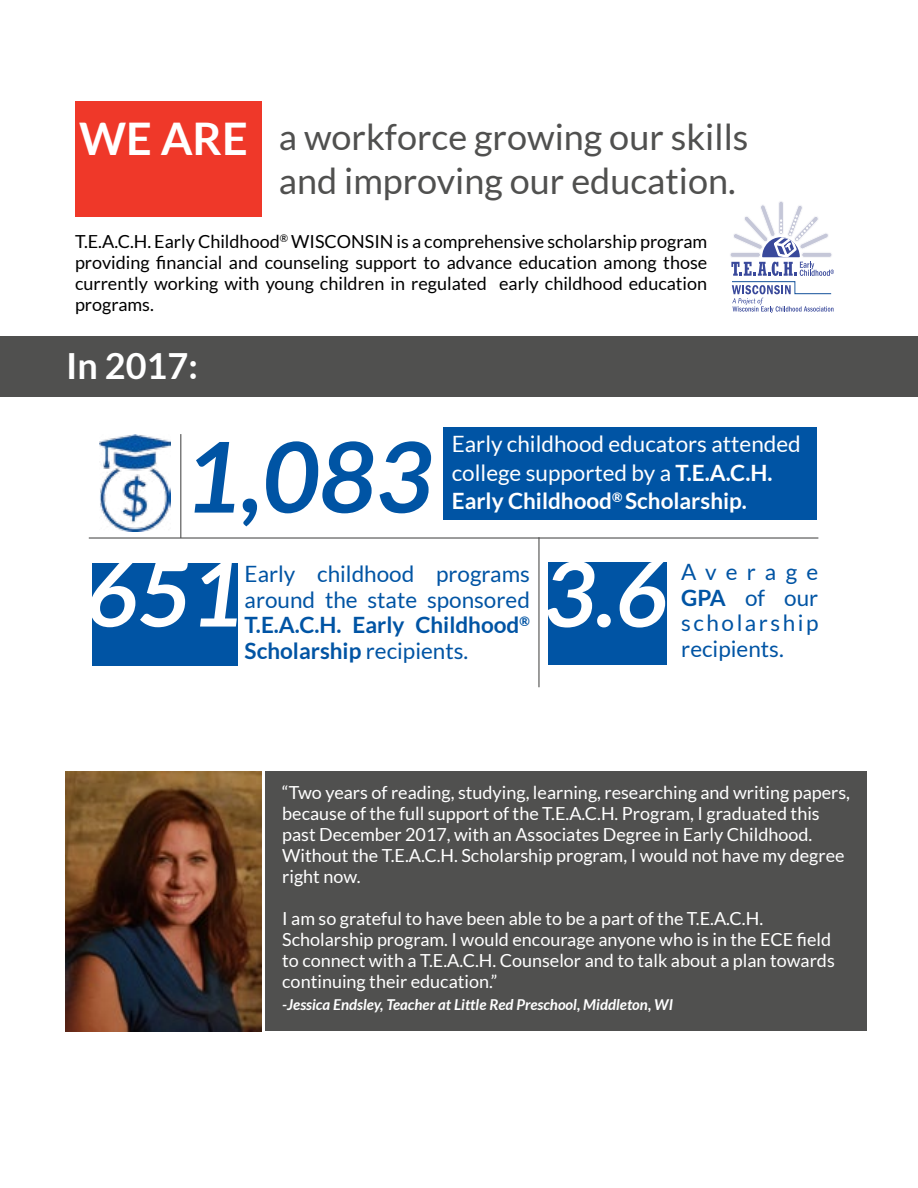
<style>
.page{position:relative;width:918px;height:1188px;background:#fff}
.page>*{position:absolute;margin:0;border:0;box-sizing:border-box;transform-origin:0 0}
.t1{font:italic 700 97.5px "Lato";color:#0054a4}
.t2{font:italic 700 90px "Lato";color:#fff}
.t3{font:700 45px "Lato";color:#fff}
.t4{font:36px/43.5px "Lato";color:#50504f}
.t5{font:700 36px "Lato";color:#fff}
.t6{font:22.5px/25.5px "Lato";color:#0054a4;text-align:justify}
.t7{font:22.5px/28.5px "Lato";color:#fff}
.t8{font:18px/21px "Lato";color:#fff}
.t9{font:18px/21px "Lato";color:#000;text-align:justify}
.t10{font:italic 700 15px "Lato";color:#fff}
.s1{font-weight:700}
</style>
<div class="page">
<div style="left:265px;top:772px;width:602px;height:259px;background:#50504f"></div>
<hr style="left:779px;top:201px;width:4px;height:34px;background:#c5c7d8;border-radius:2px">
<div style="left:779px;top:201px;width:5px;height:34px;border:1px solid #f8f8fa;border-radius:2px"></div>
<div style="left:730px;top:252px;width:31px;height:5px;border:1px solid #f8f8fa;border-radius:2px"></div>
<svg style="left:731px;top:204px;width:103px;height:109px"></svg>
<div style="left:92px;top:563px;width:146px;height:103px;background:#0054a4"></div>
<img style="left:100px;top:434px;width:71px;height:98px">
<div style="left:443px;top:427px;width:374px;height:93px;background:#0054a4"></div>
<div style="left:548px;top:562px;width:119px;height:103px;background:#0054a4"></div>
<hr style="left:89px;top:537px;width:729px;height:2px;background:#50504f">
<hr style="left:538px;top:537px;width:2px;height:150px;background:#50504f">
<hr style="left:180px;top:434px;width:2px;height:104px;background:#50504f">
<img style="left:65px;top:772px;width:197px;height:259px">
<div style="left:0;top:336px;width:918px;height:61px;background:#50504f"></div>
<div style="left:75px;top:102px;width:186px;height:115px;background:#ef3829"></div>
<h3 class="t3" style="left:79px;top:113px;width:170px">WE ARE</h3>
<h3 class="t4" style="left:279px;top:115px;width:471px">a workforce growing our skills and improving our education.</h3>
<p class="t9" style="left:75px;top:231px;width:634px">T.E.A.C.H. Early Childhood<sup>®</sup> WISCONSIN is a comprehensive scholarship program providing financial and counseling support to advance education among those currently working with young children in regulated early childhood education programs.</p>
<h3 class="t5" style="left:66px;top:345px;width:133px">In 2017:</h3>
<h1 class="t1" style="left:184px;top:421px;width:250px">1,083</h1>
<p class="t7" style="left:452px;top:430px;width:351px">Early childhood educators attended college supported by a <span class="s1">T.E.A.C.H.<br>Early Childhood</span><sup>®</sup> <span class="s1">Scholarship.</span></p>
<p class="t6" style="left:245px;top:561px;width:287px">Early childhood programs around the state sponsored <span class="s1">T.E.A.C.H. Early Childhood</span><sup>® </sup><span class="s1">Scholarship</span> recipients.</p>
<h2 class="t2" style="left:543px;top:542px;width:126px">3.6</h2>
<p class="t6" style="left:681px;top:559px;width:139px">Average <span class="s1">GPA</span> of our scholarship recipients.</p>
<h2 class="t2" style="left:86px;top:542px;width:158px">651</h2>
<p class="t8" style="left:282px;top:782px;width:569px">“Two years of reading, studying, learning, researching and writing papers, because of the full support of the T.E.A.C.H. Program, I graduated this past December 2017, with an Associates Degree in Early Childhood.<br>Without the T.E.A.C.H. Scholarship program, I would not have my degree right now.</p>
<p class="t8" style="left:282px;top:908px;width:554px">I am so grateful to have been able to be a part of the T.E.A.C.H.<br>Scholarship program. I would encourage anyone who is in the ECE field to connect with a T.E.A.C.H. Counselor and to talk about a plan towards continuing their education.”</p>
<p class="t10" style="left:282px;top:996px;width:392px">-Jessica Endsley, Teacher at Little Red Preschool, Middleton, WI</p>
</div>
